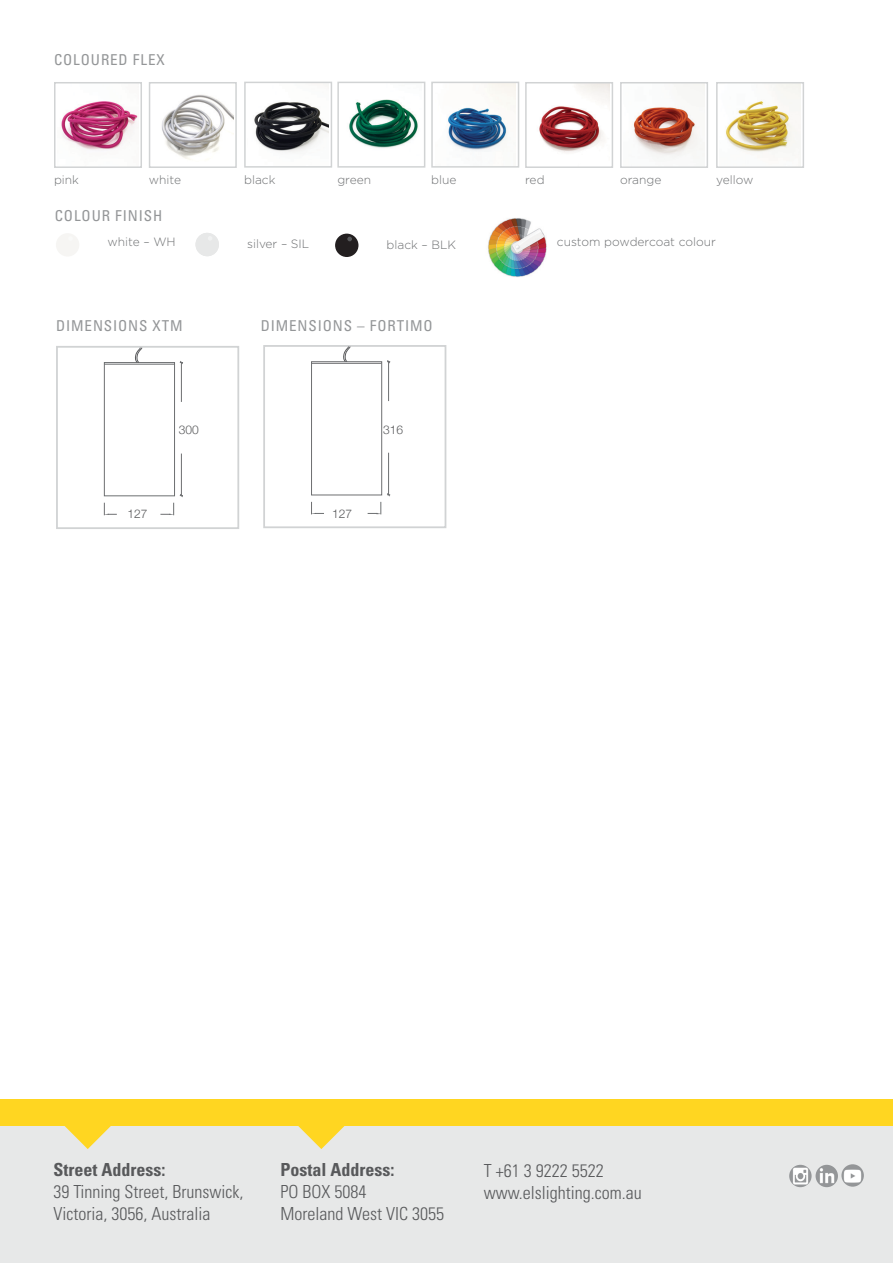
<style>
.page{position:relative;width:893px;height:1263px;background:#fff}
.page>*{position:absolute;margin:0;border:0;box-sizing:border-box;transform-origin:0 0}
.t1{font:300 condensed 18px/21.6px "Univers LT Std";color:#58595b}
.t2{font:700 condensed 18px "Univers LT Std";color:#58595b}
.PRODUCT_SIZE_HEADING{font:condensed 15px "Univers LT Std";letter-spacing:.06em;color:#949698}
.DIMENDIONS{font:300 12px "Gotham";color:#6d6f71}
.t3{font:300 12px "Helvetica Neue";color:#58595b}
</style>
<div class="page">
<div style="left:335px;top:234px;width:23px;height:23px;background:#231f20;border-radius:50%"></div>
<svg style="left:347px;top:237px;width:5px;height:4px"></svg>
<div style="left:196px;top:233px;width:23px;height:23px;background:#e7e8e8;border-radius:50%"></div>
<div style="left:56px;top:233px;width:23px;height:24px;background:#f6f5f3;border-radius:50%"></div>
<img style="left:488px;top:218px;width:59px;height:59px">
<img style="left:254px;top:102px;width:74px;height:50px">
<div style="left:244px;top:82px;width:88px;height:86px;border:2px solid #d1d3d4"></div>
<img style="left:162px;top:94px;width:71px;height:66px">
<div style="left:149px;top:82px;width:88px;height:86px;border:2px solid #d1d3d4"></div>
<img style="left:61px;top:101px;width:77px;height:49px">
<div style="left:54px;top:82px;width:88px;height:86px;border:2px solid #d1d3d4"></div>
<img style="left:349px;top:99px;width:69px;height:49px">
<div style="left:337px;top:82px;width:88px;height:86px;border:2px solid #d1d3d4"></div>
<img style="left:448px;top:85px;width:68px;height:66px">
<div style="left:431px;top:82px;width:88px;height:86px;border:2px solid #d1d3d4"></div>
<img style="left:633px;top:85px;width:71px;height:72px">
<div style="left:620px;top:82px;width:88px;height:86px;border:2px solid #d1d3d4"></div>
<img style="left:539px;top:85px;width:70px;height:67px">
<div style="left:525px;top:82px;width:88px;height:86px;border:2px solid #d1d3d4"></div>
<img style="left:726px;top:85px;width:74px;height:68px">
<div style="left:716px;top:82px;width:88px;height:86px;border:2px solid #d1d3d4"></div>
<hr style="left:388px;top:362px;width:1px;height:39px;background:#6d6f71">
<hr style="left:388px;top:453px;width:1px;height:42px;background:#6d6f71">
<svg style="left:311px;top:502px;width:13px;height:12px"></svg>
<svg style="left:368px;top:493px;width:22px;height:21px"></svg>
<div style="left:311px;top:361px;width:71px;height:134px;border:1px solid #6d6f71"></div>
<hr style="left:311px;top:363px;width:71px;height:1px;background:#6d6f71">
<div style="left:263px;top:345px;width:183px;height:183px;border:2px solid #d1d3d4"></div>
<hr style="left:181px;top:362px;width:1px;height:40px;background:#6d6f71">
<hr style="left:181px;top:454px;width:1px;height:42px;background:#6d6f71">
<svg style="left:104px;top:503px;width:13px;height:12px"></svg>
<svg style="left:160px;top:503px;width:14px;height:12px"></svg>
<div style="left:104px;top:362px;width:71px;height:134px;border:1px solid #6d6f71"></div>
<hr style="left:104px;top:364px;width:70px;height:1px;background:#6d6f71">
<div style="left:56px;top:346px;width:183px;height:183px;border:2px solid #d1d3d4"></div>
<div style="left:0;top:1117px;width:893px;height:146px;background:#e7e8e8"></div>
<svg style="left:64px;top:1126px;width:47px;height:23px"></svg>
<svg style="left:298px;top:1126px;width:47px;height:23px"></svg>
<div style="left:0;top:1099px;width:893px;height:27px;background:#ffd621"></div>
<svg style="left:789px;top:1165px;width:23px;height:22px"></svg>
<div style="left:816px;top:1165px;width:22px;height:22px;background:#949698;border-radius:50%"></div>
<svg style="left:841px;top:1164px;width:23px;height:23px"></svg>
<img style="left:789px;top:1168px;width:23px;height:16px">
<img style="left:819px;top:1168px;width:15px;height:15px">
<img style="left:841px;top:1168px;width:23px;height:15px">
<svg style="left:343px;top:346px;width:7px;height:16px"></svg>
<svg style="left:135px;top:347px;width:7px;height:16px"></svg>
<p class="PRODUCT_SIZE_HEADING" style="left:54px;top:50px;width:112px">COLOURED FLEX</p>
<p class="DIMENDIONS" style="left:54px;top:173px;width:26px">pink</p>
<p class="DIMENDIONS" style="left:149px;top:173px;width:34px">white</p>
<p class="DIMENDIONS" style="left:244px;top:173px;width:33px">black</p>
<p class="DIMENDIONS" style="left:337px;top:173px;width:35px">green</p>
<p class="DIMENDIONS" style="left:431px;top:173px;width:27px">blue</p>
<p class="DIMENDIONS" style="left:525px;top:173px;width:21px">red</p>
<p class="DIMENDIONS" style="left:620px;top:173px;width:43px">orange</p>
<p class="DIMENDIONS" style="left:716px;top:173px;width:39px">yellow</p>
<p class="PRODUCT_SIZE_HEADING" style="left:55px;top:206px;width:109px">COLOUR FINISH</p>
<p class="DIMENDIONS" style="left:107px;top:236px;width:70px">white – WH</p>
<p class="DIMENDIONS" style="left:247px;top:237px;width:64px">silver – SIL</p>
<p class="DIMENDIONS" style="left:387px;top:239px;width:71px">black – BLK</p>
<p class="DIMENDIONS" style="left:557px;top:235px;width:160px">custom powdercoat colour</p>
<p class="PRODUCT_SIZE_HEADING" style="left:56px;top:316px;width:128px">DIMENSIONS XTM</p>
<p class="PRODUCT_SIZE_HEADING" style="left:261px;top:316px;width:174px">DIMENSIONS – FORTIMO</p>
<p class="t3" style="left:179px;top:420px;width:22px">300</p>
<p class="t3" style="left:383px;top:420px;width:22px">316</p>
<p class="t3" style="left:128px;top:504px;width:22px">127</p>
<p class="t3" style="left:332px;top:504px;width:22px">127</p>
<p class="t2" style="left:54px;top:1159px;width:113px">Street Address:</p>
<p class="t1" style="left:54px;top:1181px;width:191px">39 Tinning Street, Brunswick,<br>Victoria, 3056, Australia</p>
<p class="t2" style="left:280px;top:1159px;width:115px">Postal Address:</p>
<p class="t1" style="left:280px;top:1181px;width:87px">PO BOX 5084</p>
<p class="t1" style="left:280px;top:1202px;width:165px">Moreland West VIC 3055</p>
<p class="t1" style="left:484px;top:1160px;width:121px">T +61 3 9222 5522</p>
<p class="t1" style="left:484px;top:1182px;width:160px">www.elslighting.com.au</p>
</div>
